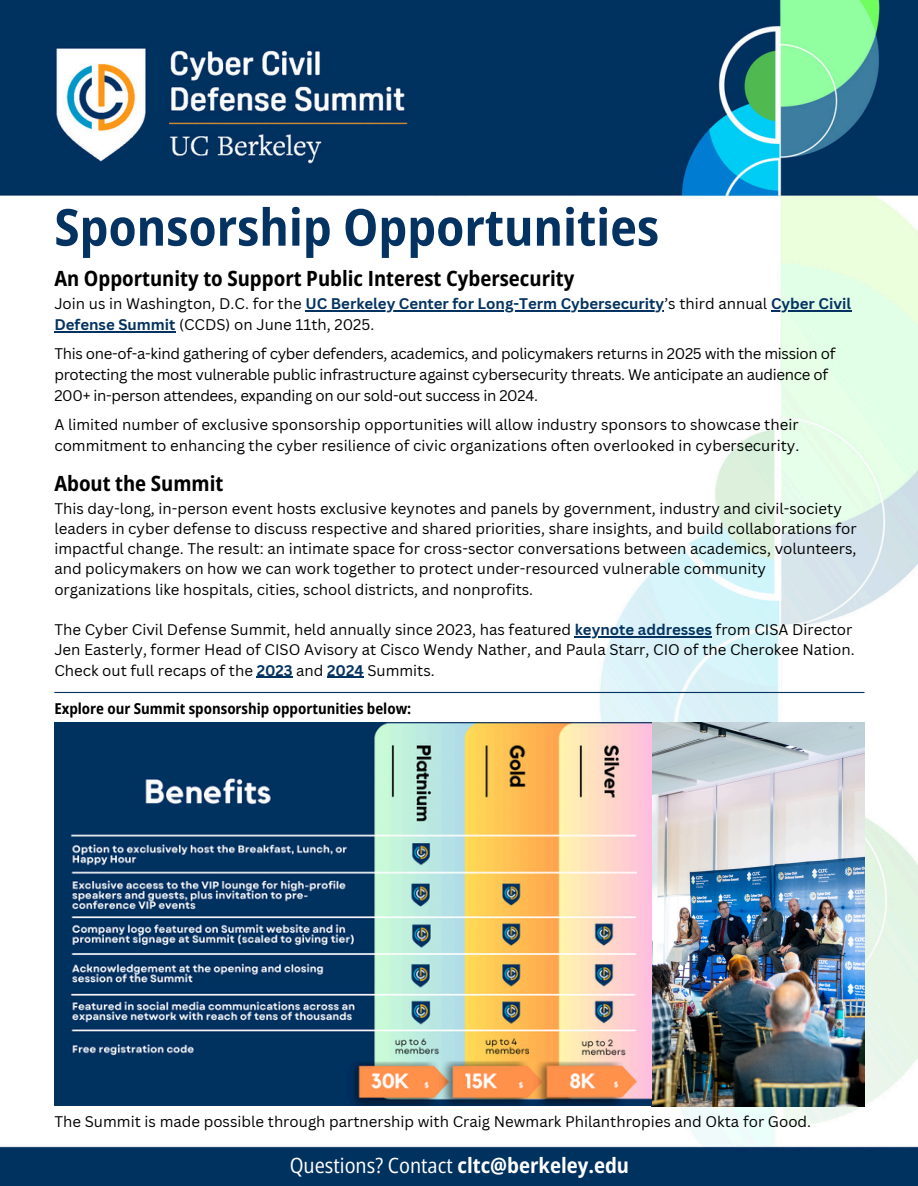
<style>
.page{position:relative;width:918px;height:1186px;background:#fff}
.page>*{position:absolute;margin:0;border:0;box-sizing:border-box;transform-origin:0 0}
.t1{font:700 semi-condensed 51px "Open Sans";color:#043361}
.t2{font:700 semi-condensed 21px "Open Sans";color:#000}
.t3{font:semi-condensed 21px "Open Sans";color:#fff}
.t4{font:15px/20.2px "Canva Sans";color:#000}
.t5{font:15px/29px "Canva Sans";letter-spacing:-.02em;color:#000}
.t6{font:700 15px "Canva Sans";color:#043361}
.t7{font:700 semi-condensed 15px "Open Sans";color:#000}
.s1{font-weight:400;color:#000}
.s2{font-weight:700;color:#043361}
.s3{font-weight:700}
</style>
<div class="page">
<img style="left:0;top:0;width:918px;height:1186px">
<hr style="left:54px;top:692px;width:810px;height:1px;background:#043361">
<img style="left:652px;top:722px;width:212px;height:384px">
<img style="left:54px;top:722px;width:598px;height:384px">
<hr style="left:305px;top:310px;width:359px;height:2px;background:#043361">
<hr style="left:771px;top:310px;width:80px;height:2px;background:#043361">
<hr style="left:54px;top:331px;width:122px;height:2px;background:#043361">
<hr style="left:575px;top:636px;width:137px;height:1px;background:#043361">
<hr style="left:257px;top:677px;width:36px;height:1px;background:#043361">
<hr style="left:327px;top:677px;width:37px;height:1px;background:#043361">
<h1 class="t1" style="left:54px;top:191px;width:606px">Sponsorship Opportunities</h1>
<h2 class="t2" style="left:54px;top:263px;width:522px">An Opportunity to Support Public Interest Cybersecurity</h2>
<p class="t6" style="left:54px;top:293px;width:798px"><span class="s1">Join us in Washington, D.C. for the</span> UC Berkeley Center for Long-Term Cybersecurity<span class="s1">’s third annual</span> Cyber Civil</p>
<p class="t5" style="left:54px;top:310px;width:783px"><span class="s2">Defense Summit</span> (CCDS) on June 11th, 2025.<br>This one-of-a-kind gathering of cyber defenders, academics, and policymakers returns in 2025 with the mission of</p>
<p class="t5" style="left:54px;top:364px;width:775px;line-height:21px">protecting the most vulnerable public infrastructure against cybersecurity threats. We anticipate an audience of<br>200+ in-person attendees, expanding on our sold-out success in 2024.</p>
<h2 class="t4" style="left:54px;top:414px;width:746px;line-height:21px">A limited number of exclusive sponsorship opportunities will allow industry sponsors to showcase their commitment to enhancing the cyber resilience of civic organizations often overlooked in cybersecurity.</h2>
<p class="t2" style="left:54px;top:469px;width:171px">About the Summit</p>
<p class="t4" style="left:54px;top:498px;width:804px">This day-long, in-person event hosts exclusive keynotes and panels by government, industry and civil-society leaders in cyber defense to discuss respective and shared priorities, share insights, and build collaborations for impactful change. The result: an intimate space for cross-sector conversations between academics, volunteers, and policymakers on how we can work together to protect under-resourced vulnerable community organizations like hospitals, cities, school districts, and nonprofits.</p>
<h4 class="t4" style="left:54px;top:619px;width:800px">The Cyber Civil Defense Summit, held annually since 2023, has featured <span class="s2">keynote addresses</span> from CISA Director</h4>
<p class="t4" style="left:54px;top:639px;width:802px">Jen Easterly, former Head of CISO Avisory at Cisco Wendy Nather, and Paula Starr, CIO of the Cherokee Nation.<br>Check out full recaps of the <span class="s2">2023</span> and <span class="s2">2024</span> Summits.</p>
<p class="t7" style="left:54px;top:698px;width:358px">Explore our Summit sponsorship opportunities below:</p>
<p class="t4" style="left:55px;top:1111px;width:758px">The Summit is made possible through partnership with Craig Newmark Philanthropies and Okta for Good.</p>
<p class="t3" style="left:290px;top:1151px;width:341px">Questions? Contact <span class="s3">cltc@berkeley.edu</span></p>
</div>
